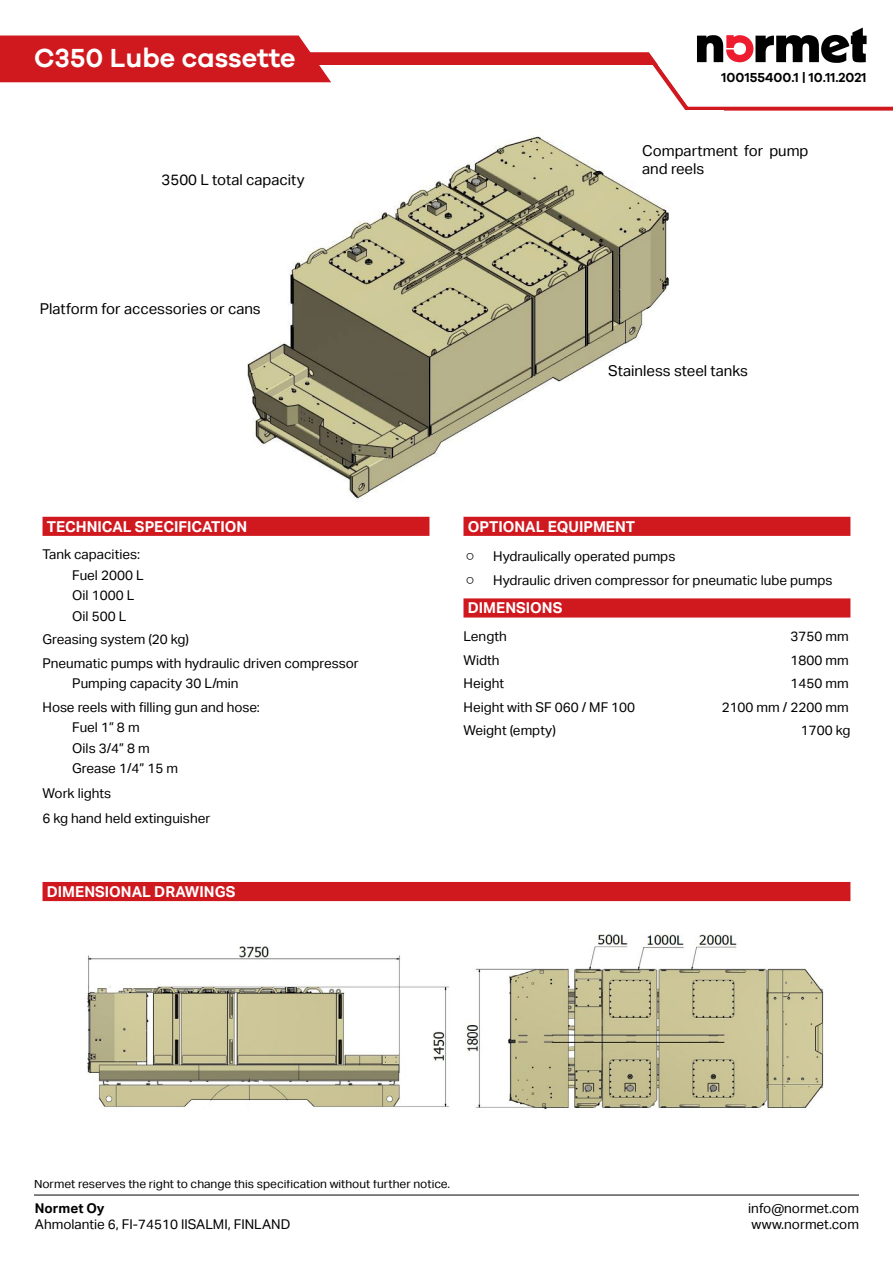
<style>
.page{position:relative;width:893px;height:1263px;background:#fff}
.page>*{position:absolute;margin:0;border:0;box-sizing:border-box;transform-origin:0 0}
.t1{font:600 27px "Galano Grotesque";color:#fff}
.t2{font:15px/18px "Aktiv Grotesk";color:#000}
.t3{font:700 15px "Aktiv Grotesk";color:#fff}
.t4{font:13.5px/20.4px "Aktiv Grotesk";color:#000}
.t5{font:600 13.5px "Galano Grotesque";color:#000}
.t6{font:700 13.5px "Aktiv Grotesk";color:#000}
.t7{font:12px "Aktiv Grotesk";color:#000}
</style>
<div class="page">
<div style="left:0;top:52px;width:668px;height:13px;background:#d0181f"></div>
<hr style="left:34px;top:1194px;width:825px;height:2px;background:#58595b">
<img style="left:87px;top:946px;width:362px;height:161px">
<svg style="left:611px;top:27px;width:282px;height:84px"></svg>
<div style="left:0;top:36px;width:331px;height:46px;background:#d0181f"></div>
<img style="left:213px;top:136px;width:511px;height:393px">
<div style="left:43px;top:517px;width:386px;height:19px;background:#d0181f"></div>
<div style="left:463px;top:517px;width:387px;height:19px;background:#d0181f"></div>
<div style="left:43px;top:882px;width:807px;height:19px;background:#d0181f"></div>
<div style="left:463px;top:598px;width:387px;height:19px;background:#d0181f"></div>
<img style="left:466px;top:934px;width:358px;height:175px">
<h1 class="t1" style="left:34px;top:42px;width:263px">C350 Lube cassette</h1>
<p class="t2" style="left:162px;top:171px;width:145px">3500 L total capacity</p>
<p class="t2" style="left:40px;top:300px;width:223px">Platform for accessories or cans</p>
<p class="t3" style="left:47px;top:518px;width:202px">TECHNICAL SPECIFICATION</p>
<p class="t4" style="left:72px;top:544px;width:73px;text-indent:-30px">Tank capacities:<br>Fuel 2000 L<br>Oil 1000 L<br>Oil 500 L</p>
<p class="t4" style="left:43px;top:628px;width:318px;line-height:23.5px">Greasing system (20 kg)<br>Pneumatic pumps with hydraulic driven compressor</p>
<p class="t4" style="left:43px;top:672px;width:219px;line-height:23.5px;text-indent:30px">Pumping capacity 30 L/min<br>Hose reels with filling gun and hose:</p>
<p class="t4" style="left:72px;top:717px;width:107px">Fuel 1” 8 m<br>Oils 3/4” 8 m<br>Grease 1/4” 15 m</p>
<p class="t4" style="left:43px;top:781px;width:169px;line-height:24.8px">Work lights<br>6 kg hand held extinguisher</p>
<p class="t3" style="left:47px;top:883px;width:190px">DIMENSIONAL DRAWINGS</p>
<p class="t5" style="left:722px;top:69px;width:147px">100155400.1 | 10.11.2021</p>
<p class="t2" style="left:642px;top:142px;width:168px">Compartment for pump and reels</p>
<p class="t2" style="left:608px;top:362px;width:141px">Stainless steel tanks</p>
<p class="t3" style="left:468px;top:518px;width:169px">OPTIONAL EQUIPMENT</p>
<p class="t4" style="left:466px;top:546px;width:211px">○ Hydraulically operated pumps</p>
<p class="t4" style="left:466px;top:570px;width:368px">○ Hydraulic driven compressor for pneumatic lube pumps</p>
<p class="t3" style="left:468px;top:599px;width:96px">DIMENSIONS</p>
<p class="t4" style="left:463px;top:626px;width:45px">Length</p>
<p class="t4" style="left:790px;top:626px;width:60px">3750 mm</p>
<p class="t4" style="left:463px;top:650px;width:38px">Width</p>
<p class="t4" style="left:790px;top:650px;width:60px">1800 mm</p>
<p class="t4" style="left:463px;top:673px;width:42px">Height</p>
<p class="t4" style="left:790px;top:673px;width:60px">1450 mm</p>
<p class="t4" style="left:463px;top:697px;width:173px">Height with SF 060 / MF 100</p>
<p class="t4" style="left:722px;top:697px;width:128px">2100 mm / 2200 mm</p>
<p class="t4" style="left:463px;top:720px;width:94px">Weight (empty)</p>
<p class="t4" style="left:801px;top:720px;width:51px">1700 kg</p>
<p class="t7" style="left:34px;top:1177px;width:418px">Normet reserves the right to change this specification without further notice.</p>
<p class="t6" style="left:35px;top:1200px;width:71px">Normet Oy</p>
<p class="t4" style="left:35px;top:1214px;width:257px">Ahmolantie 6, FI-74510 IISALMI, FINLAND</p>
<p class="t4" style="left:748px;top:1200px;width:112px;line-height:16.2px">info@normet.com www.normet.com</p>
</div>
